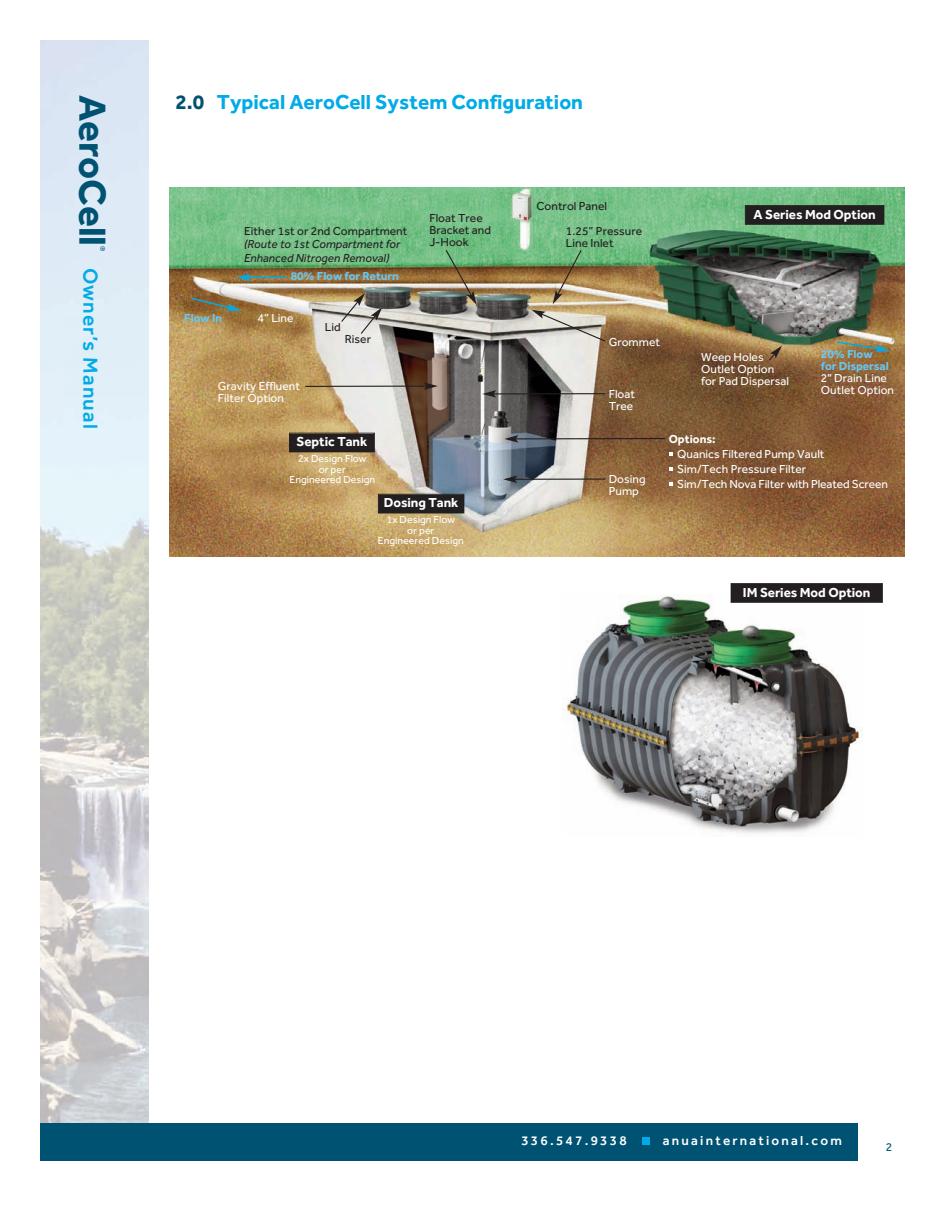
<style>
.page{position:relative;width:945px;height:1215px;background:#fff}
.page>*{position:absolute;margin:0;border:0;box-sizing:border-box;transform-origin:0 0}
.t1{font:700 39px "Effra";color:#005273}
.t2{font:700 21px "Effra";color:#00abe7}
.t3{font:500 21px "Effra";letter-spacing:.055em;color:#00abe7}
.t4{font:700 13.5px "Effra";letter-spacing:-.005em;color:#fff}
.t5{font:500 13.5px "Effra";letter-spacing:.165em;color:#fff}
.t6{font:12px/12px "Effra";color:#fff}
.t7{font:12px/12px "Effra";color:#231f20}
.t8{font:italic 12px/13.5px "Effra";color:#231f20}
.t9{font:700 12px/12px "Effra";letter-spacing:-.005em;color:#68c6f0}
.t10{font:700 12px "Effra";color:#fff}
.t11{font:12px "Effra";color:#005273}
.t12{font:10.5px/10.5px "Effra";color:#fff;text-align:center}
.t13{font:6.75px "Effra";color:#005273}
.s1{color:#005273}
</style>
<div class="page">
<img style="left:40px;top:40px;width:108px;height:1083px">
<div style="left:40px;top:1123px;width:818px;height:38px;background:#005273"></div>
<div style="left:643px;top:1138px;width:7px;height:7px;background:#00abe7"></div>
<img style="left:170px;top:187px;width:734px;height:369px">
<svg style="left:835px;top:340px;width:55px;height:12px"></svg>
<svg style="left:190px;top:296px;width:51px;height:15px"></svg>
<hr style="left:248px;top:277px;width:38px;height:1px;background:#00abe7">
<svg style="left:236px;top:274px;width:14px;height:7px"></svg>
<svg style="left:553px;top:249px;width:30px;height:55px;background:#949769"></svg>
<svg style="left:768px;top:346px;width:14px;height:16px"></svg>
<svg style="left:340px;top:293px;width:42px;height:42px;background:#b4afa5"></svg>
<svg style="left:482px;top:390px;width:124px;height:8px"></svg>
<svg style="left:304px;top:382px;width:134px;height:8px"></svg>
<svg style="left:504px;top:435px;width:162px;height:8px"></svg>
<svg style="left:531px;top:310px;width:76px;height:33px;background:#c7c0b4"></svg>
<svg style="left:503px;top:476px;width:103px;height:7px"></svg>
<svg style="left:445px;top:249px;width:32px;height:56px;background:#7a845e"></svg>
<div style="left:746px;top:206px;width:138px;height:18px;background:#231f20"></div>
<div style="left:745px;top:205px;width:139px;height:20px;border:1px solid #231f20"></div>
<div style="left:379px;top:495px;width:85px;height:18px;background:#231f20"></div>
<div style="left:378px;top:494px;width:86px;height:19px;border:1px solid #231f20"></div>
<div style="left:290px;top:434px;width:84px;height:17px;background:#231f20"></div>
<div style="left:289px;top:433px;width:86px;height:19px;border:1px solid #231f20"></div>
<img style="left:565px;top:595px;width:297px;height:238px">
<div style="left:732px;top:584px;width:150px;height:18px;background:#231f20"></div>
<div style="left:731px;top:583px;width:152px;height:20px;border:1px solid #231f20"></div>
<h1 class="t1" style="left:116px;top:94px;width:153px;rotate:90deg">AeroCell</h1>
<p class="t13" style="left:107px;top:246px;width:7px;rotate:90deg">®</p>
<h2 class="t3" style="left:103px;top:268px;width:163px;rotate:90deg">Owner’s Manual</h2>
<h2 class="t2" style="left:176px;top:89px;width:409px"><span class="s1">2.0</span> Typical AeroCell System Configuration</h2>
<p class="t9" style="left:184px;top:312px;width:40px">Flow In</p>
<p class="t7" style="left:244px;top:225px;width:165px">Either 1st or 2nd Compartment</p>
<p class="t8" style="left:244px;top:237px;width:158px">(Route to 1st Compartment for<br>Enhanced Nitrogen Removal)</p>
<p class="t9" style="left:291px;top:270px;width:110px">80% Flow for Return</p>
<p class="t6" style="left:258px;top:311px;width:38px">4” Line</p>
<p class="t7" style="left:325px;top:321px;width:17px">Lid</p>
<p class="t7" style="left:345px;top:333px;width:28px">Riser</p>
<p class="t6" style="left:218px;top:380px;width:84px">Gravity Effluent<br>Filter Option</p>
<p class="t4" style="left:297px;top:434px;width:72px">Septic Tank</p>
<p class="t12" style="left:289px;top:453px;width:87px">2x Design Flow<br>or per<br>Engineered Design</p>
<p class="t7" style="left:429px;top:211px;width:63px">Float Tree<br>Bracket and<br>J-Hook</p>
<p class="t4" style="left:384px;top:495px;width:76px">Dosing Tank</p>
<p class="t12" style="left:378px;top:514px;width:87px">1x Design Flow<br>or per<br>Engineered Design</p>
<p class="t7" style="left:537px;top:200px;width:72px">Control Panel</p>
<p class="t7" style="left:566px;top:225px;width:78px">1.25” Pressure<br>Line Inlet</p>
<p class="t4" style="left:754px;top:206px;width:124px">A Series Mod Option</p>
<p class="t6" style="left:609px;top:336px;width:53px">Grommet</p>
<p class="t6" style="left:609px;top:388px;width:28px">Float<br>Tree</p>
<p class="t6" style="left:701px;top:351px;width:89px">Weep Holes<br>Outlet Option for Pad Dispersal</p>
<p class="t9" style="left:821px;top:348px;width:69px">20% Flow for Dispersal</p>
<p class="t6" style="left:821px;top:372px;width:75px">2" Drain Line<br>Outlet Option</p>
<p class="t6" style="left:609px;top:473px;width:38px">Dosing<br>Pump</p>
<p class="t10" style="left:669px;top:431px;width:48px">Options:</p>
<p class="t6" style="left:677px;top:446px;width:212px;line-height:15px">Quanics Filtered Pump Vault<br>Sim/Tech Pressure Filter<br>Sim/Tech Nova Filter with Pleated Screen</p>
<p class="t4" style="left:743px;top:584px;width:129px">IM Series Mod Option</p>
<p class="t5" style="left:521px;top:1132px;width:107px">336.547.9338</p>
<p class="t5" style="left:663px;top:1132px;width:180px">anuainternational.com</p>
<p class="t11" style="left:886px;top:1140px;width:8px">2</p>
</div>
